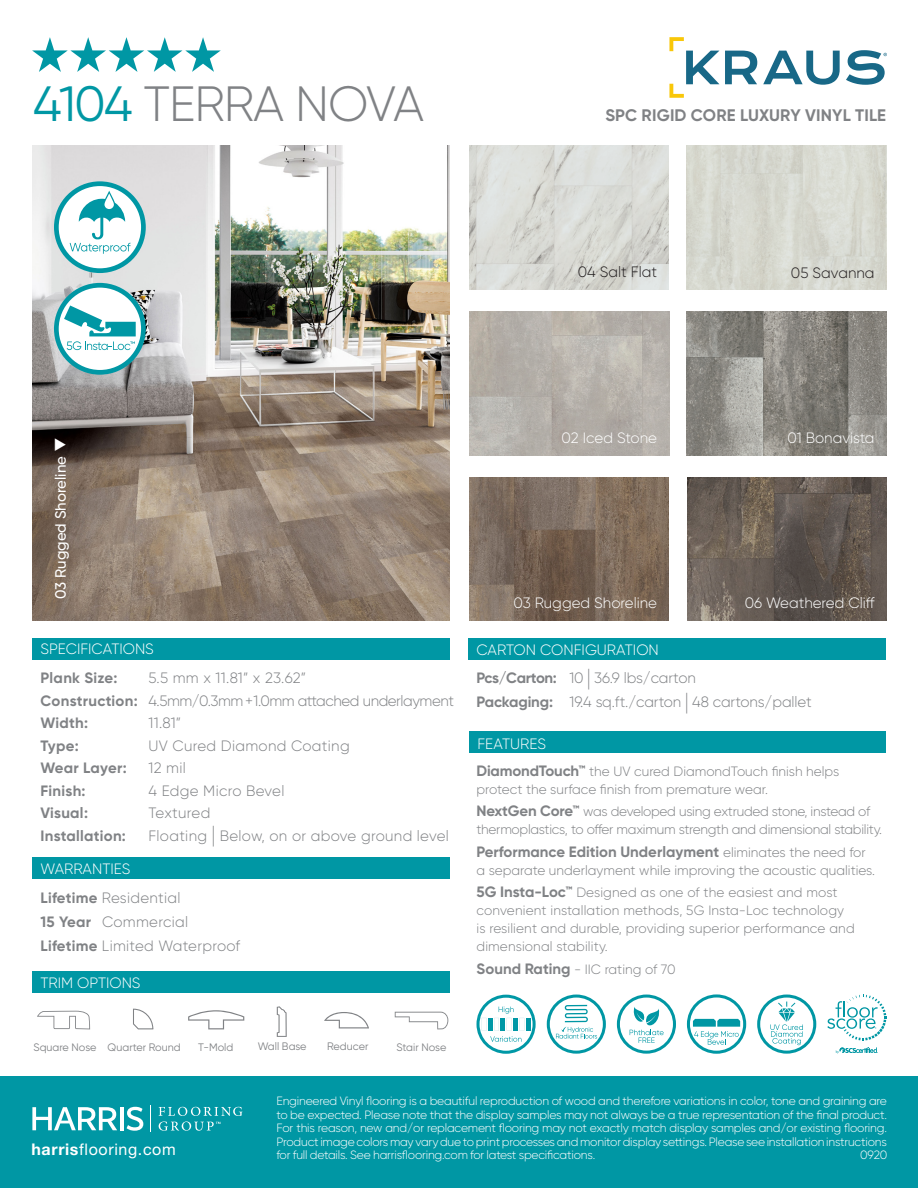
<style>
.page{position:relative;width:918px;height:1188px;background:#fff}
.page>*{position:absolute;margin:0;border:0;box-sizing:border-box;transform-origin:0 0}
.t1{font:300 49.5px "Gilroy";letter-spacing:-.02em;color:#808285}
.t2{font:700 16.65px "Gilroy";letter-spacing:.01em;color:#808285}
.t3{font:16.05px "Helvetica Neue LT Std";letter-spacing:.04em;color:#fff}
.t4{font:300 15px/24px "Gilroy";letter-spacing:.01em;color:#808285}
.t5{font:300 15px "Gilroy";color:#fff}
.t6{font:700 15px "Gilroy";color:#808285}
.t7{font:300 15px/22.5px "Gilroy";letter-spacing:-.03em;color:#808285}
.t8{font:700 15px "Gilroy";letter-spacing:.02em;color:#808285}
.t9{font:300 15px "Gilroy";color:#231f20}
.t10{font:500 15px "Gilroy";color:#fff}
.t11{font:300 13.5px/18px "Gilroy";color:#808285}
.t12{font:300 13.5px/18px "Gilroy";letter-spacing:-.02em;color:#808285}
.t13{font:300 12px/13.5px "Gilroy";letter-spacing:-.015em;color:#fff;text-align:justify}
.t14{font:10.8px "Gilroy";color:#808285}
.s1{font-weight:400;color:#0097a4}
.s2{font-weight:700}
.s3{font-size:22.5px}
.s4{font-weight:700;font-size:15px}
.s5{font-weight:300;font-size:13.5px}
.s6{font-family:"Helvetica Neue";font-weight:700}
</style>
<div class="page">
<img style="left:469px;top:312px;width:200px;height:143px">
<img style="left:470px;top:477px;width:199px;height:144px">
<img style="left:687px;top:312px;width:200px;height:143px">
<div style="left:0;top:1076px;width:918px;height:112px;background:#0097a4"></div>
<div style="left:32px;top:638px;width:418px;height:22px;background:#0097a4"></div>
<div style="left:32px;top:972px;width:418px;height:21px;background:#0097a4"></div>
<div style="left:469px;top:732px;width:417px;height:21px;background:#0097a4"></div>
<svg style="left:32px;top:37px;width:189px;height:35px"></svg>
<svg style="left:827px;top:995px;width:59px;height:46px"></svg>
<svg style="left:836px;top:1047px;width:42px;height:7px"></svg>
<svg style="left:32px;top:1107px;width:85px;height:23px"></svg>
<hr style="left:120px;top:1107px;width:4px;height:23px;background:#fff">
<svg style="left:127px;top:1107px;width:16px;height:24px"></svg>
<svg style="left:150px;top:1106px;width:1px;height:26px"></svg>
<svg style="left:159px;top:1107px;width:83px;height:24px"></svg>
<div style="left:32px;top:858px;width:418px;height:21px;background:#0097a4"></div>
<img style="left:32px;top:145px;width:418px;height:476px">
<svg style="left:133px;top:1009px;width:20px;height:20px"></svg>
<svg style="left:395px;top:1012px;width:53px;height:17px"></svg>
<svg style="left:188px;top:1010px;width:56px;height:19px"></svg>
<svg style="left:324px;top:1012px;width:45px;height:16px"></svg>
<svg style="left:37px;top:1011px;width:53px;height:18px"></svg>
<svg style="left:277px;top:1006px;width:10px;height:31px"></svg>
<div style="left:468px;top:638px;width:418px;height:22px;background:#0097a4"></div>
<svg style="left:687px;top:994px;width:59px;height:60px"></svg>
<svg style="left:617px;top:995px;width:59px;height:59px"></svg>
<svg style="left:547px;top:995px;width:59px;height:59px"></svg>
<svg style="left:54px;top:283px;width:92px;height:92px"></svg>
<svg style="left:54px;top:181px;width:92px;height:92px"></svg>
<svg style="left:725px;top:51px;width:32px;height:33px"></svg>
<svg style="left:763px;top:51px;width:77px;height:34px"></svg>
<svg style="left:846px;top:50px;width:41px;height:35px"></svg>
<svg style="left:669px;top:37px;width:50px;height:61px"></svg>
<img style="left:687px;top:477px;width:199px;height:144px">
<img style="left:687px;top:146px;width:200px;height:144px">
<img style="left:470px;top:145px;width:199px;height:144px">
<svg style="left:757px;top:995px;width:59px;height:59px"></svg>
<svg style="left:476px;top:995px;width:60px;height:59px"></svg>
<p class="t1" style="left:33px;top:73px;width:393px"><span class="s1">4104</span> TERRA NOVA</p>
<p class="t2" style="left:605px;top:105px;width:282px">SPC RIGID CORE LUXURY VINYL TILE</p>
<p class="t9" style="left:578px;top:263px;width:81px">04 Salt Flat</p>
<p class="t9" style="left:791px;top:263px;width:85px">05 Savanna</p>
<p class="t10" style="left:52px;top:599px;width:162px;rotate:-90deg">03 Rugged Shoreline ❑</p>
<p class="t5" style="left:40px;top:640px;width:115px">SPECIFICATIONS</p>
<p class="t8" style="left:40px;top:669px;width:79px">Plank Size:</p>
<p class="t7" style="left:40px;top:667px;width:415px;text-indent:108px">5.5 mm x 11.81” x 23.62”<br><span class="s2">Construction:</span> 4.5mm/0.3mm + 1.0mm attached underlayment<br><span class="s2">Width:</span></p>
<p class="t4" style="left:148px;top:711px;width:34px">11.81”</p>
<p class="t6" style="left:40px;top:736px;width:40px">Type:</p>
<p class="t4" style="left:148px;top:734px;width:203px">UV Cured Diamond Coating</p>
<p class="t6" style="left:40px;top:759px;width:88px">Wear Layer:</p>
<p class="t4" style="left:148px;top:756px;width:39px">12 mil</p>
<p class="t6" style="left:40px;top:781px;width:47px">Finish:</p>
<p class="t4" style="left:148px;top:779px;width:137px">4 Edge Micro Bevel</p>
<p class="t6" style="left:40px;top:804px;width:49px">Visual:</p>
<p class="t4" style="left:148px;top:801px;width:63px">Textured</p>
<p class="t8" style="left:40px;top:826px;width:87px">Installation:</p>
<p class="t4" style="left:148px;top:824px;width:302px">Floating <span class="s3">|</span> Below, on or above ground level</p>
<p class="t5" style="left:40px;top:860px;width:91px">WARRANTIES</p>
<p class="t4" style="left:40px;top:886px;width:201px"><span class="s2">Lifetime</span> Residential<br><span class="s2">15 Year</span> Commercial<br><span class="s2">Lifetime</span> Limited Waterproof</p>
<p class="t5" style="left:40px;top:974px;width:102px">TRIM OPTIONS</p>
<p class="t14" style="left:33px;top:1041px;width:65px">Square Nose</p>
<p class="t14" style="left:108px;top:1041px;width:75px">Quarter Round</p>
<p class="t14" style="left:198px;top:1041px;width:37px">T-Mold</p>
<p class="t14" style="left:258px;top:1040px;width:50px">Wall Base</p>
<p class="t14" style="left:327px;top:1040px;width:43px">Reducer</p>
<p class="t14" style="left:396px;top:1041px;width:51px">Stair Nose</p>
<p class="t5" style="left:562px;top:428px;width:97px">02 Iced Stone</p>
<p class="t5" style="left:788px;top:429px;width:88px">01 Bonavista</p>
<p class="t5" style="left:514px;top:594px;width:145px">03 Rugged Shoreline</p>
<p class="t5" style="left:745px;top:594px;width:131px">06 Weathered Cliff</p>
<p class="t5" style="left:476px;top:641px;width:184px">CARTON CONFIGURATION</p>
<p class="t4" style="left:476px;top:666px;width:337px"><span class="s2">Pcs/Carton:</span> 10 <span class="s3">|</span> 36.9 lbs/carton<br><span class="s2">Packaging:</span> 19.4 sq.ft./carton <span class="s3">|</span> 48 cartons/pallet</p>
<p class="t5" style="left:478px;top:734px;width:70px">FEATURES</p>
<p class="t11" style="left:476px;top:762px;width:364px"><span class="s4">DiamondTouch™</span> the UV cured DiamondTouch finish helps protect the surface finish from premature wear.</p>
<p class="t12" style="left:476px;top:802px;width:407px"><span class="s4">NextGen Core™</span> was developed using extruded stone, instead of thermoplastics, to offer maximum strength and dimensional stability.</p>
<p class="t6" style="left:476px;top:842px;width:391px">Performance Edition Underlayment <span class="s5">eliminates the need for</span></p>
<p class="t11" style="left:476px;top:859px;width:400px;line-height:22.5px">a separate underlayment while improving the acoustic qualities.<br><span class="s4">5G Insta-Loc™</span> Designed as one of the easiest and most</p>
<p class="t11" style="left:476px;top:901px;width:380px">convenient installation methods, 5G Insta-Loc technology is resilient and durable, providing superior performance and dimensional stability.</p>
<p class="t11" style="left:476px;top:960px;width:201px"><span class="s4">Sound Rating</span> - IIC rating of 70</p>
<p class="t3" style="left:32px;top:1139px;width:146px"><span class="s6">harris</span>flooring.com</p>
<p class="t13" style="left:276px;top:1094px;width:612px">Engineered Vinyl flooring is a beautiful reproduction of wood and therefore variations in color, tone and graining are to be expected. Please note that the display samples may not always be a true representation of the final product.<br>For this reason, new and/or replacement flooring may not exactly match display samples and/or existing flooring.<br>Product image colors may vary due to print processes and monitor display settings. Please see installation instructions for full details. See harrisflooring.com for latest specifications.</p>
<p class="t13" style="left:860px;top:1148px;width:29px">0920</p>
</div>
